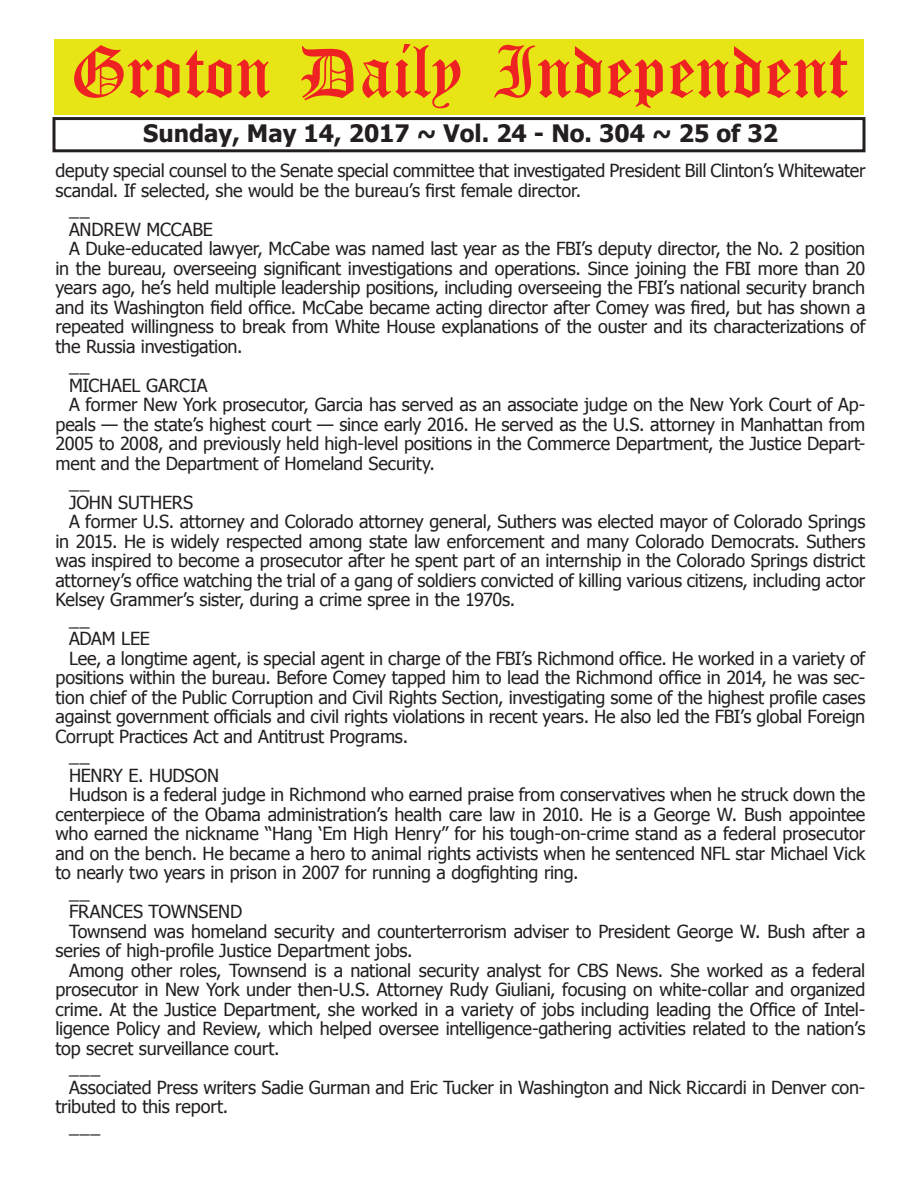
<style>
.page{position:relative;width:918px;height:1188px;background:#fff}
.page>*{position:absolute;margin:0;border:0;box-sizing:border-box;transform-origin:0 0}
.t1{font:54px "Old English Five";color:#ee2123}
.t2{font:700 24px "Tahoma";color:#231f20}
.t3{font:18px "Tahoma";letter-spacing:-.01em;color:#231f20}
</style>
<div class="page">
<div style="left:52px;top:117px;width:814px;height:35px;border:3px solid #231f20"></div>
<div style="left:54px;top:40px;width:810px;height:75px;background:#e7e515"></div>
<h1 class="t1" style="left:70px;top:47px;width:779px">Groton Daily Independent</h1>
<h2 class="t2" style="left:143px;top:116px;width:636px">Sunday, May 14, 2017 ~ Vol. 24 - No. 304 ~ 25 of 32</h2>
<p class="t3" style="left:56px;top:159px;width:812px">deputy special counsel to the Senate special committee that investigated President Bill Clinton’s Whitewater</p>
<p class="t3" style="left:56px;top:178px;width:527px">scandal. If selected, she would be the bureau’s first female director.</p>
<p class="t3" style="left:69px;top:198px;width:22px">__</p>
<p class="t3" style="left:69px;top:217px;width:146px">ANDREW MCCABE</p>
<p class="t3" style="left:69px;top:237px;width:798px">A Duke-educated lawyer, McCabe was named last year as the FBI’s deputy director, the No. 2 position</p>
<p class="t3" style="left:56px;top:256px;width:811px">in the bureau, overseeing significant investigations and operations. Since joining the FBI more than 20</p>
<p class="t3" style="left:56px;top:276px;width:811px">years ago, he’s held multiple leadership positions, including overseeing the FBI’s national security branch</p>
<p class="t3" style="left:56px;top:295px;width:812px">and its Washington field office. McCabe became acting director after Comey was fired, but has shown a</p>
<p class="t3" style="left:56px;top:315px;width:811px">repeated willingness to break from White House explanations of the ouster and its characterizations of</p>
<p class="t3" style="left:56px;top:334px;width:189px">the Russia investigation.</p>
<p class="t3" style="left:69px;top:354px;width:22px">__</p>
<p class="t3" style="left:69px;top:373px;width:140px">MICHAEL GARCIA</p>
<p class="t3" style="left:69px;top:393px;width:798px">A former New York prosecutor, Garcia has served as an associate judge on the New York Court of Ap-</p>
<p class="t3" style="left:56px;top:412px;width:811px">peals — the state’s highest court — since early 2016. He served as the U.S. attorney in Manhattan from</p>
<p class="t3" style="left:56px;top:432px;width:812px">2005 to 2008, and previously held high-level positions in the Commerce Department, the Justice Depart-</p>
<p class="t3" style="left:56px;top:451px;width:381px">ment and the Department of Homeland Security.</p>
<p class="t3" style="left:69px;top:471px;width:22px">__</p>
<p class="t3" style="left:69px;top:490px;width:126px">JOHN SUTHERS</p>
<p class="t3" style="left:69px;top:510px;width:798px">A former U.S. attorney and Colorado attorney general, Suthers was elected mayor of Colorado Springs</p>
<p class="t3" style="left:56px;top:529px;width:811px">in 2015. He is widely respected among state law enforcement and many Colorado Democrats. Suthers</p>
<p class="t3" style="left:56px;top:549px;width:811px">was inspired to become a prosecutor after he spent part of an internship in the Colorado Springs district</p>
<p class="t3" style="left:56px;top:568px;width:811px">attorney’s office watching the trial of a gang of soldiers convicted of killing various citizens, including actor</p>
<p class="t3" style="left:56px;top:588px;width:461px">Kelsey Grammer’s sister, during a crime spree in the 1970s.</p>
<p class="t3" style="left:69px;top:607px;width:22px">__</p>
<p class="t3" style="left:69px;top:627px;width:82px">ADAM LEE</p>
<p class="t3" style="left:69px;top:646px;width:798px">Lee, a longtime agent, is special agent in charge of the FBI’s Richmond office. He worked in a variety of</p>
<p class="t3" style="left:56px;top:666px;width:812px">positions within the bureau. Before Comey tapped him to lead the Richmond office in 2014, he was sec-</p>
<p class="t3" style="left:56px;top:685px;width:811px">tion chief of the Public Corruption and Civil Rights Section, investigating some of the highest profile cases</p>
<p class="t3" style="left:56px;top:705px;width:811px">against government officials and civil rights violations in recent years. He also led the FBI’s global Foreign</p>
<p class="t3" style="left:56px;top:724px;width:354px">Corrupt Practices Act and Antitrust Programs.</p>
<p class="t3" style="left:69px;top:744px;width:22px">__</p>
<p class="t3" style="left:69px;top:763px;width:152px">HENRY E. HUDSON</p>
<p class="t3" style="left:69px;top:783px;width:798px">Hudson is a federal judge in Richmond who earned praise from conservatives when he struck down the</p>
<p class="t3" style="left:56px;top:802px;width:811px">centerpiece of the Obama administration’s health care law in 2010. He is a George W. Bush appointee</p>
<p class="t3" style="left:56px;top:822px;width:811px">who earned the nickname “Hang ‘Em High Henry” for his tough-on-crime stand as a federal prosecutor</p>
<p class="t3" style="left:56px;top:841px;width:811px">and on the bench. He became a hero to animal rights activists when he sentenced NFL star Michael Vick</p>
<p class="t3" style="left:56px;top:861px;width:525px">to nearly two years in prison in 2007 for running a dogfighting ring.</p>
<p class="t3" style="left:69px;top:880px;width:22px">__</p>
<p class="t3" style="left:69px;top:900px;width:175px">FRANCES TOWNSEND</p>
<p class="t3" style="left:69px;top:919px;width:798px">Townsend was homeland security and counterterrorism adviser to President George W. Bush after a</p>
<p class="t3" style="left:56px;top:939px;width:359px">series of high-profile Justice Department jobs.</p>
<p class="t3" style="left:69px;top:958px;width:798px">Among other roles, Townsend is a national security analyst for CBS News. She worked as a federal</p>
<p class="t3" style="left:56px;top:978px;width:811px">prosecutor in New York under then-U.S. Attorney Rudy Giuliani, focusing on white-collar and organized</p>
<p class="t3" style="left:56px;top:997px;width:812px">crime. At the Justice Department, she worked in a variety of jobs including leading the Office of Intel-</p>
<p class="t3" style="left:56px;top:1017px;width:811px">ligence Policy and Review, which helped oversee intelligence-gathering activities related to the nation’s</p>
<p class="t3" style="left:56px;top:1036px;width:226px">top secret surveillance court.</p>
<p class="t3" style="left:69px;top:1056px;width:33px">___</p>
<p class="t3" style="left:69px;top:1075px;width:798px">Associated Press writers Sadie Gurman and Eric Tucker in Washington and Nick Riccardi in Denver con-</p>
<p class="t3" style="left:56px;top:1095px;width:174px">tributed to this report.</p>
<p class="t3" style="left:69px;top:1114px;width:33px">___</p>
</div>
